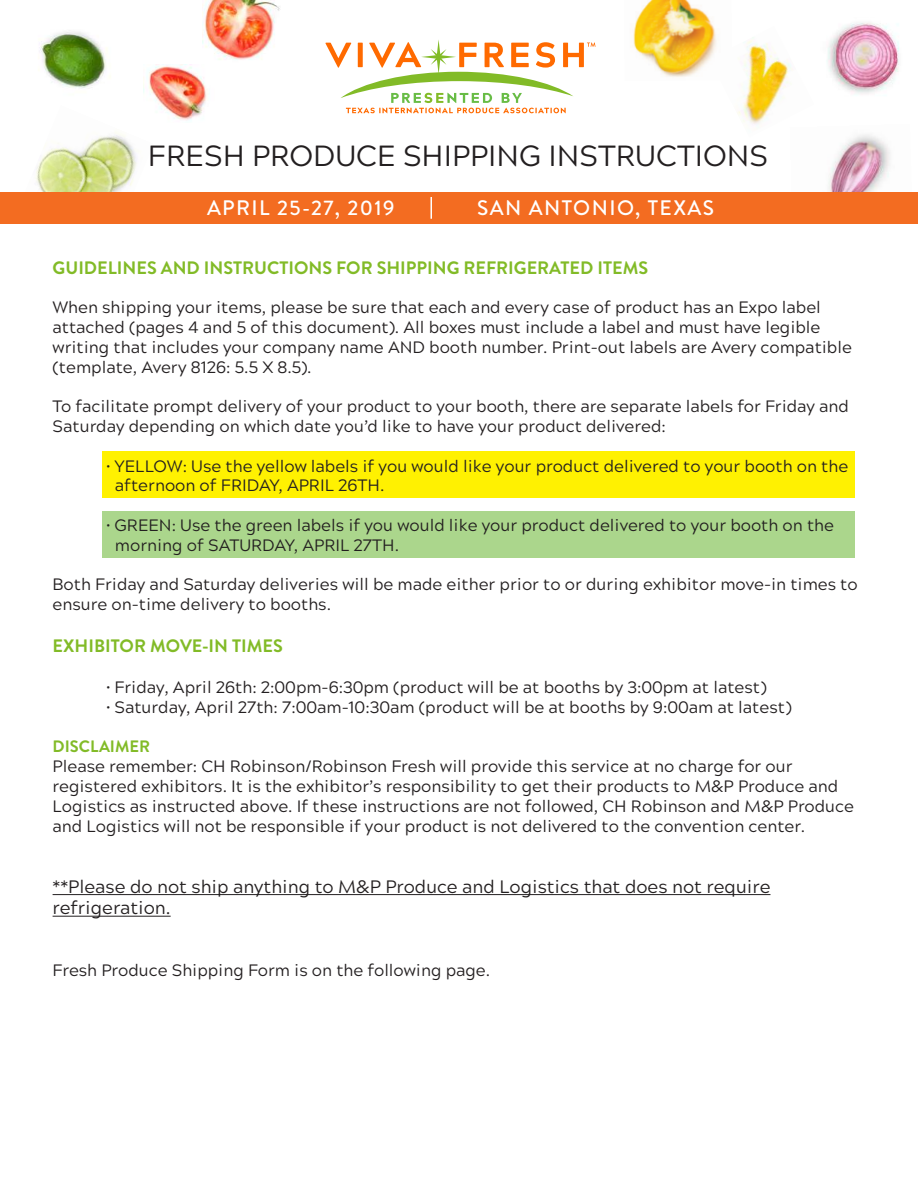
<style>
.page{position:relative;width:918px;height:1188px;background:#fff}
.page>*{position:absolute;margin:0;border:0;box-sizing:border-box;transform-origin:0 0}
.t1{font:29.1px "Acherus Grotesque";color:#231f20}
.t2{font:500 21px "Brandon Grotesque";letter-spacing:.07em;color:#fff}
.t3{font:18px/21.6px "Acherus Grotesque";color:#231f20}
.t4{font:700 18px "Brandon Grotesque";color:#82bb27}
.t5{font:16.5px/19.8px "Acherus Grotesque";color:#231f20}
.t6{font:700 16.5px "Brandon Grotesque";color:#82bb27}
</style>
<div class="page">
<img style="left:36px;top:132px;width:101px;height:60px">
<img style="left:828px;top:134px;width:62px;height:58px">
<div style="left:0;top:192px;width:918px;height:31px;background:#f36c21"></div>
<svg style="left:326px;top:40px;width:270px;height:73px"></svg>
<img style="left:39px;top:32px;width:72px;height:57px">
<img style="left:827px;top:22px;width:73px;height:72px">
<img style="left:737px;top:37px;width:55px;height:88px">
<img style="left:633px;top:0;width:84px;height:77px">
<img style="left:203px;top:0;width:77px;height:60px">
<img style="left:149px;top:65px;width:58px;height:55px">
<hr style="left:430px;top:197px;width:2px;height:22px;background:#fff">
<div style="left:102px;top:452px;width:753px;height:46px;background:#fff101"></div>
<div style="left:102px;top:511px;width:753px;height:47px;background:#abd68c"></div>
<hr style="left:53px;top:894px;width:717px;height:1px;background:#231f20">
<hr style="left:53px;top:916px;width:118px;height:1px;background:#231f20">
<h1 class="t1" style="left:148px;top:132px;width:622px">FRESH PRODUCE SHIPPING INSTRUCTIONS</h1>
<p class="t2" style="left:207px;top:193px;width:189px">APRIL 25-27, 2019</p>
<p class="t2" style="left:477px;top:193px;width:239px">SAN ANTONIO, TEXAS</p>
<p class="t4" style="left:53px;top:255px;width:597px">GUIDELINES AND INSTRUCTIONS FOR SHIPPING REFRIGERATED ITEMS</p>
<p class="t5" style="left:53px;top:297px;width:801px">When shipping your items, please be sure that each and every case of product has an Expo label attached (pages 4 and 5 of this document). All boxes must include a label and must have legible writing that includes your company name AND booth number. Print-out labels are Avery compatible (template, Avery 8126: 5.5 X 8.5).</p>
<p class="t5" style="left:53px;top:396px;width:798px">To facilitate prompt delivery of your product to your booth, there are separate labels for Friday and<br>Saturday depending on which date you’d like to have your product delivered:</p>
<p class="t5" style="left:115px;top:455px;width:735px;text-indent:-8px">• YELLOW: Use the yellow labels if you would like your product delivered to your booth on the afternoon of FRIDAY, APRIL 26TH.</p>
<p class="t5" style="left:115px;top:514px;width:721px;text-indent:-8px">• GREEN: Use the green labels if you would like your product delivered to your booth on the morning of SATURDAY, APRIL 27TH.</p>
<p class="t5" style="left:53px;top:574px;width:807px">Both Friday and Saturday deliveries will be made either prior to or during exhibitor move-in times to ensure on-time delivery to booths.</p>
<p class="t4" style="left:53px;top:633px;width:232px">EXHIBITOR MOVE-IN TIMES</p>
<p class="t5" style="left:107px;top:676px;width:661px">• Friday, April 26th: 2:00pm-6:30pm (product will be at booths by 3:00pm at latest)</p>
<p class="t5" style="left:107px;top:696px;width:686px">• Saturday, April 27th: 7:00am-10:30am (product will be at booths by 9:00am at latest)</p>
<p class="t6" style="left:53px;top:735px;width:99px">DISCLAIMER</p>
<p class="t5" style="left:53px;top:756px;width:803px">Please remember: CH Robinson/Robinson Fresh will provide this service at no charge for our registered exhibitors. It is the exhibitor’s responsibility to get their products to M&amp;P Produce and Logistics as instructed above. If these instructions are not followed, CH Robinson and M&amp;P Produce and Logistics will not be responsible if your product is not delivered to the convention center.</p>
<p class="t3" style="left:53px;top:875px;width:719px">**Please do not ship anything to M&amp;P Produce and Logistics that does not require refrigeration.</p>
<p class="t5" style="left:53px;top:959px;width:439px">Fresh Produce Shipping Form is on the following page.</p>
</div>
